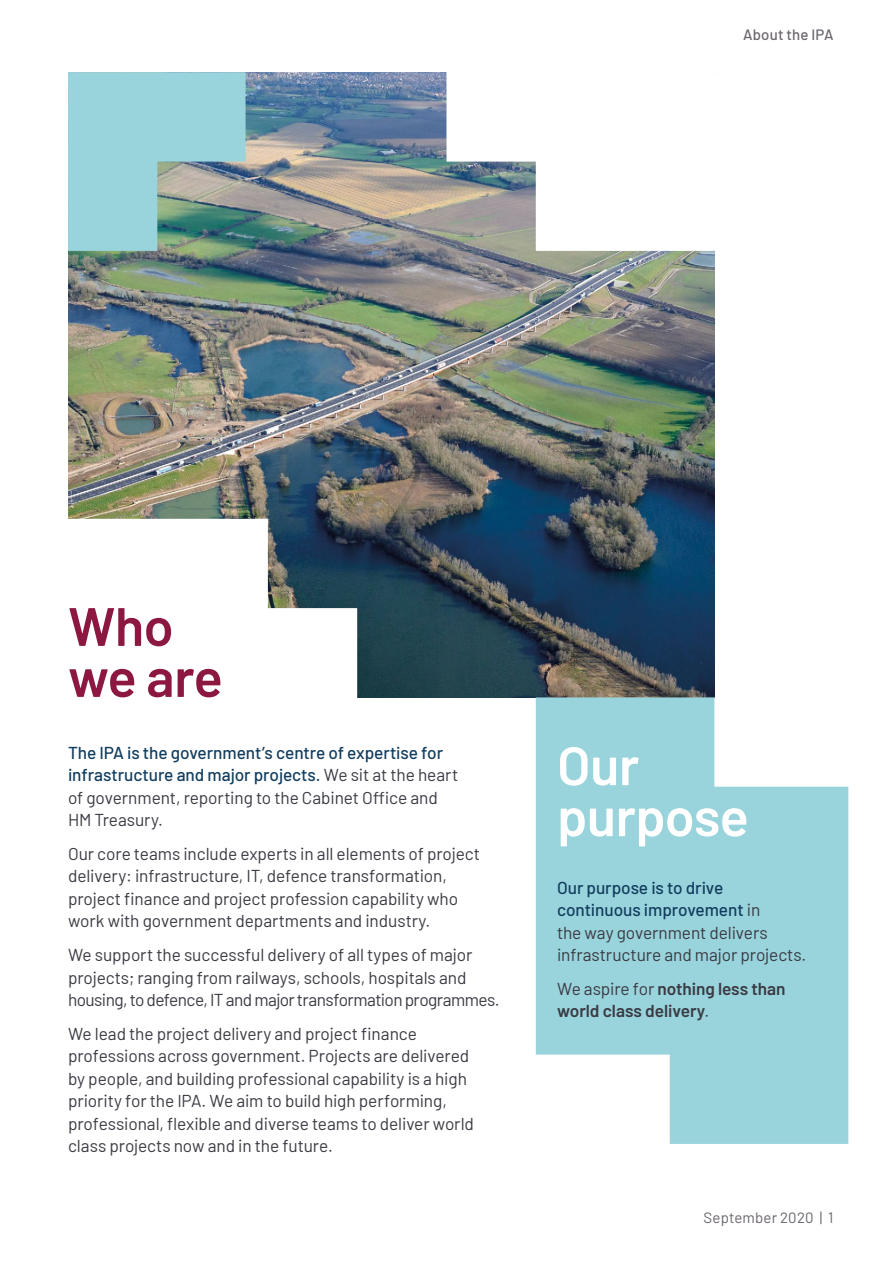
<style>
.page{position:relative;width:893px;height:1263px;background:#fff}
.page>*{position:absolute;margin:0;border:0;box-sizing:border-box;transform-origin:0 0}
.IPA_Heading_36{font:600 54px/51px "Barlow";letter-spacing:-.01em;color:#fff}
.IPA_Heading_36-2{font:600 54px/51px "Barlow";letter-spacing:-.01em;color:#8c1841}
.IPA_text_reg_11_5{font:17.25px/22.5px "Barlow";letter-spacing:-.005em;color:#3a3a43}
.IPA_text_reg_11_5-2{font:500 17.25px/22.5px "Barlow";letter-spacing:-.005em;color:#123d5e}
.IPA_text_reg_11_5-3{font:600 17.25px/22.5px "Barlow";color:#3a3a43}
.t1{font:15px "Barlow";letter-spacing:.01em;color:#6a656d}
.t2{font:500 15px "Barlow";letter-spacing:.01em;color:#6a656d}
.s1{font-weight:400;color:#3a3a43}
.s2{font-weight:500;color:#123d5e}
.s3{font-weight:400}
</style>
<div class="page">
<img style="left:68px;top:72px;width:646px;height:625px">
<svg style="left:446px;top:72px;width:269px;height:179px"></svg>
<svg style="left:536px;top:697px;width:312px;height:447px;fill:#99d3db"></svg>
<svg style="left:68px;top:72px;width:178px;height:179px;background:#90c3c6"></svg>
<svg style="left:68px;top:519px;width:289px;height:178px"></svg>
<p class="t2" style="left:743px;top:24px;width:92px">About the IPA</p>
<p class="IPA_Heading_36-2" style="left:68px;top:597px;width:156px">Who we are</p>
<p class="IPA_text_reg_11_5-2" style="left:68px;top:740px;width:392px">The IPA is the government’s centre of expertise for infrastructure and major projects. <span class="s1">We sit at the heart of government, reporting to the Cabinet Office and HM Treasury.</span></p>
<p class="IPA_text_reg_11_5" style="left:68px;top:841px;width:414px">Our core teams include experts in all elements of project delivery: infrastructure, IT, defence transformation, project finance and project profession capability who work with government departments and industry.</p>
<p class="IPA_text_reg_11_5" style="left:68px;top:942px;width:433px">We support the successful delivery of all types of major projects; ranging from railways, schools, hospitals and housing, to defence, IT and major transformation programmes.</p>
<p class="IPA_text_reg_11_5" style="left:68px;top:1021px;width:407px">We lead the project delivery and project finance professions across government. Projects are delivered by people, and building professional capability is a high priority for the IPA. We aim to build high performing, professional, flexible and diverse teams to deliver world class projects now and in the future.</p>
<p class="IPA_Heading_36" style="left:557px;top:736px;width:193px">Our purpose</p>
<p class="IPA_text_reg_11_5" style="left:557px;top:875px;width:251px"><span class="s2">Our purpose is to drive continuous improvement</span> in<br>the way government delivers infrastructure and major projects.</p>
<p class="IPA_text_reg_11_5-3" style="left:557px;top:976px;width:230px"><span class="s3">We aspire for</span> nothing less than world class delivery<span class="s3">.</span></p>
<p class="t1" style="left:703px;top:1206px;width:131px">September 2020 | 1</p>
</div>
